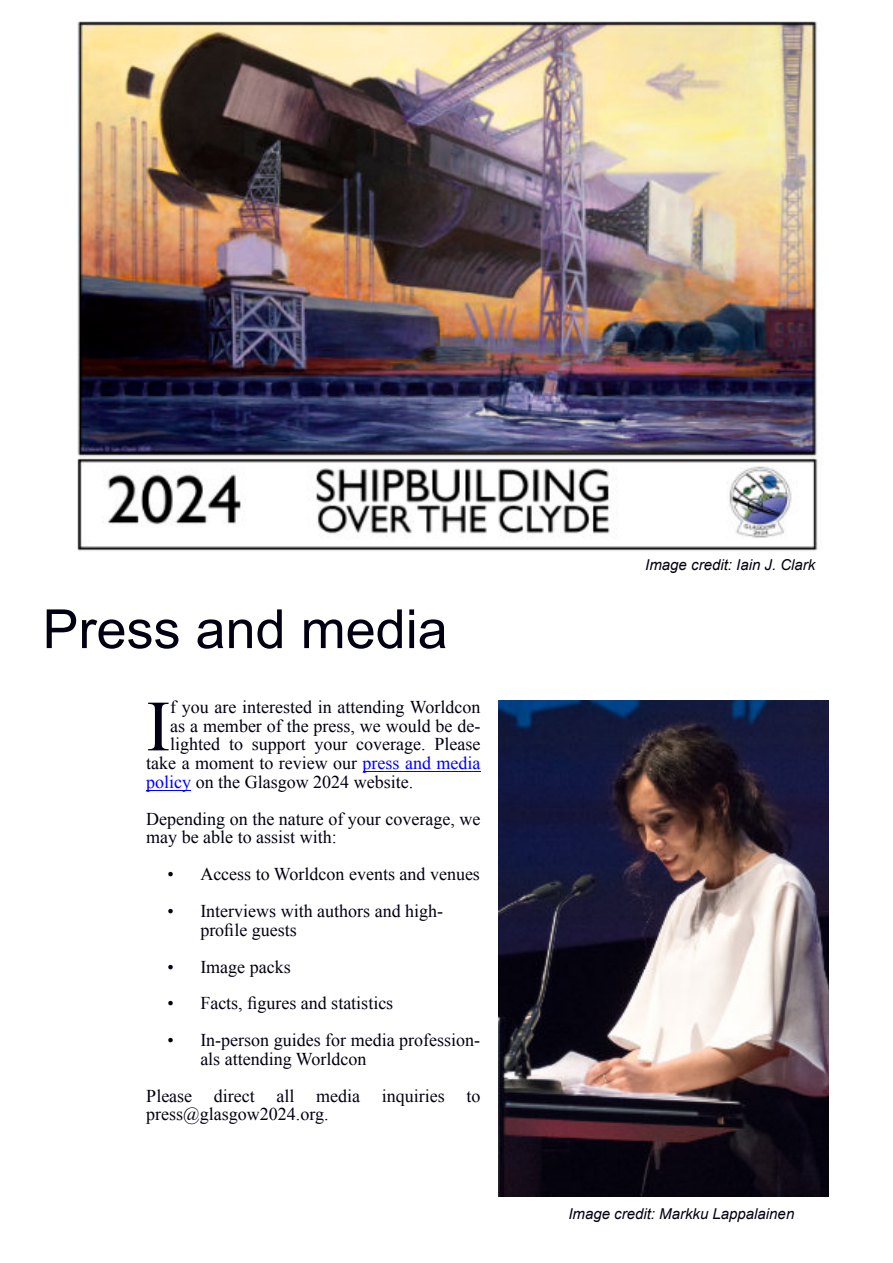
<style>
.page{position:relative;width:893px;height:1263px;background:#fff}
.page>*{position:absolute;margin:0;border:0;box-sizing:border-box;transform-origin:0 0}
.t1{font:72px "Times New Roman";color:#000012}
.t2{font:54px "Arial";color:#000012}
.t3{font:18px "Times New Roman";color:#000012}
.t4{font:italic 15px "Arial";color:#000012}
.s1{color:#00f}
</style>
<div class="page">
<img style="left:77px;top:21px;width:741px;height:530px">
<hr style="left:363px;top:771px;width:117px;height:1px;background:#00f">
<hr style="left:146px;top:790px;width:45px;height:1px;background:#00f">
<img style="left:498px;top:700px;width:331px;height:497px">
<p class="t2" style="left:43px;top:609px;width:407px">Press and media</p>
<p class="t1" style="left:146px;top:700px;width:25px">I</p>
<p class="t3" style="left:170px;top:700px;width:312px">f you are interested in attending Worldcon</p>
<p class="t3" style="left:170px;top:719px;width:312px">as a member of the press, we would be de-</p>
<p class="t3" style="left:170px;top:738px;width:312px">lighted to support your coverage. Please</p>
<p class="t3" style="left:146px;top:757px;width:336px">take a moment to review our <span class="s1">press and media</span></p>
<p class="t3" style="left:146px;top:775px;width:268px"><span class="s1">policy</span> on the Glasgow 2024 website.</p>
<p class="t3" style="left:146px;top:812px;width:336px">Depending on the nature of your coverage, we</p>
<p class="t3" style="left:146px;top:831px;width:192px">may be able to assist with:</p>
<p class="t3" style="left:168px;top:868px;width:314px">• Access to Worldcon events and venues</p>
<p class="t3" style="left:168px;top:904px;width:277px">• Interviews with authors and high-</p>
<p class="t3" style="left:200px;top:923px;width:98px">profile guests</p>
<p class="t3" style="left:168px;top:960px;width:125px">• Image packs</p>
<p class="t3" style="left:168px;top:997px;width:227px">• Facts, figures and statistics</p>
<p class="t3" style="left:168px;top:1033px;width:314px">• In-person guides for media profession-</p>
<p class="t3" style="left:200px;top:1052px;width:168px">als attending Worldcon</p>
<p class="t3" style="left:146px;top:1089px;width:336px">Please direct all media inquiries to</p>
<p class="t3" style="left:146px;top:1108px;width:184px">press@glasgow2024.org.</p>
<p class="t4" style="left:645px;top:559px;width:172px">Image credit: Iain J. Clark</p>
<p class="t4" style="left:568px;top:1208px;width:227px">Image credit: Markku Lappalainen</p>
</div>
